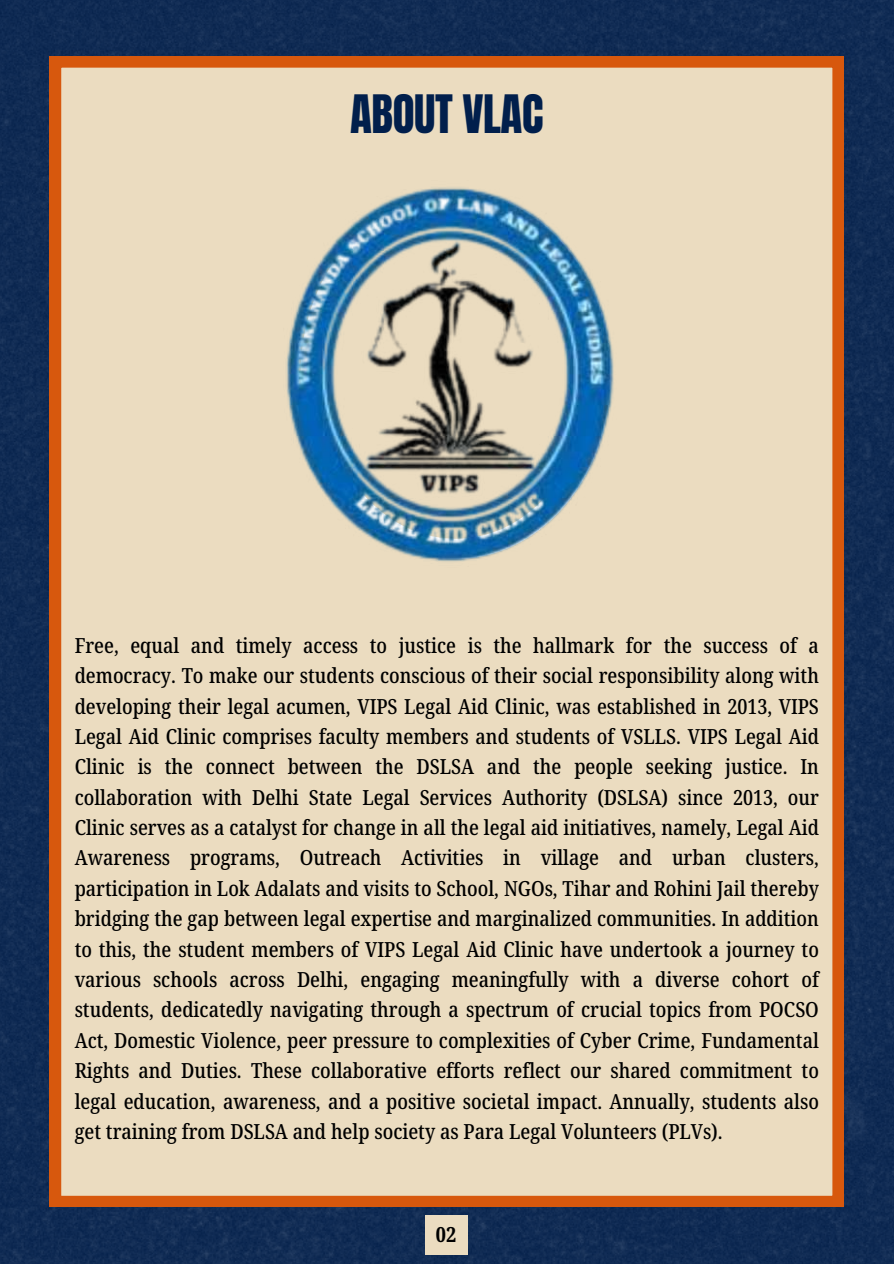
<style>
.page{position:relative;width:894px;height:1264px;background:#fff}
.page>*{position:absolute;margin:0;border:0;box-sizing:border-box;transform-origin:0 0}
.t1{font:45px "Anton";letter-spacing:-.01em;color:#011f4c}
.t2{font:500 20.85px/30.3px "Noto Serif Ethiopic Condensed";color:#000;text-align:justify}
.t3{font:700 20.85px "Noto Serif Ethiopic Condensed";color:#000}
</style>
<div class="page">
<div style="left:0;top:0;width:893px;height:1263px;background:#102b54"></div>
<div style="left:50px;top:56px;width:793px;height:1150px;background:#ebdcc0"></div>
<div style="left:425px;top:1214px;width:43px;height:40px;background:#ebdcc0"></div>
<img style="left:229px;top:157px;width:435px;height:435px">
<h1 class="t1" style="left:350px;top:82px;width:195px">ABOUT VLAC</h1>
<p class="t2" style="left:75px;top:629px;width:745px">Free, equal and timely access to justice is the hallmark for the success of a democracy. To make our students conscious of their social responsibility along with developing their legal acumen, VIPS Legal Aid Clinic, was established in 2013, VIPS Legal Aid Clinic comprises faculty members and students of VSLLS. VIPS Legal Aid Clinic is the connect between the DSLSA and the people seeking justice. In collaboration with Delhi State Legal Services Authority (DSLSA) since 2013, our Clinic serves as a catalyst for change in all the legal aid initiatives, namely, Legal Aid Awareness programs, Outreach Activities in village and urban clusters, participation in Lok Adalats and visits to School, NGOs, Tihar and Rohini Jail thereby bridging the gap between legal expertise and marginalized communities. In addition to this, the student members of VIPS Legal Aid Clinic have undertook a journey to various schools across Delhi, engaging meaningfully with a diverse cohort of students, dedicatedly navigating through a spectrum of crucial topics from POCSO Act, Domestic Violence, peer pressure to complexities of Cyber Crime, Fundamental Rights and Duties. These collaborative efforts reflect our shared commitment to legal education, awareness, and a positive societal impact. Annually, students also get training from DSLSA and help society as Para Legal Volunteers (PLVs).</p>
<p class="t3" style="left:436px;top:1219px;width:22px">02</p>
</div>
